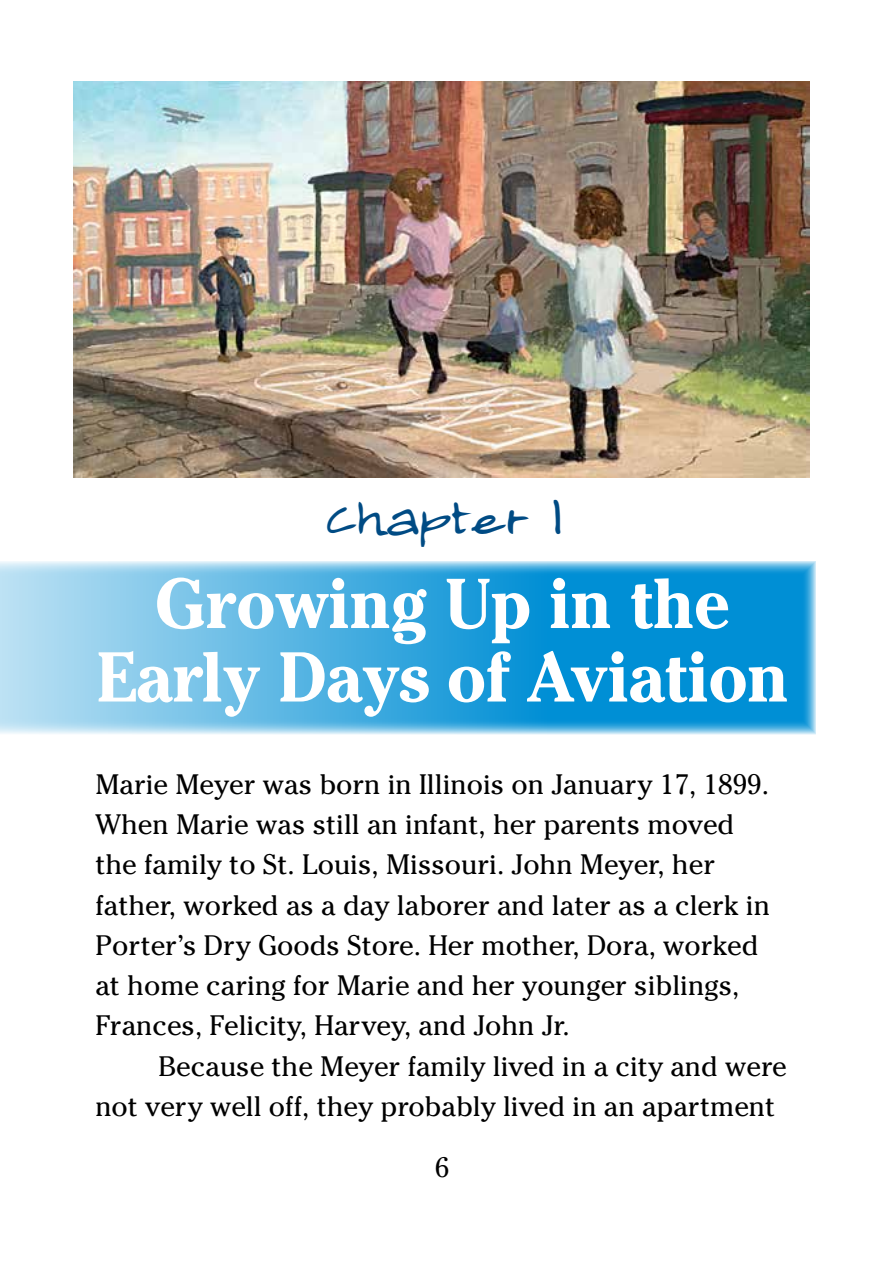
<style>
.page{position:relative;width:884px;height:1262px;background:#fff}
.page>*{position:absolute;margin:0;border:0;box-sizing:border-box;transform-origin:0 0}
.ct{font:700 70px/73.5px "Cheltenham";color:#fff;text-align:center;scale:.95 1}
.cn{font:42px "Laurendra";color:#004b84}
.pf{font:28px/40.2px "Cheltenham";color:#000}
</style>
<div class="page">
<svg style="left:1px;top:561px;width:815px;height:173px;background:#4aafe0"></svg>
<img style="left:73px;top:81px;width:736px;height:397px">
<p class="cn" style="left:323px;top:491px;width:240px">Chapter 1</p>
<p class="ct" style="left:97px;top:566px;width:730px">Growing Up in the<br>Early Days of Aviation</p>
<p class="pf" style="left:95px;top:764px;width:676px">Marie Meyer was born in Illinois on January 17, 1899.<br>When Marie was still an infant, her parents moved the family to St. Louis, Missouri. John Meyer, her father, worked as a day laborer and later as a clerk in Porter’s Dry Goods Store. Her mother, Dora, worked at home caring for Marie and her younger siblings, Frances, Felicity, Harvey, and John Jr.</p>
<p class="pf" style="left:95px;top:1046px;width:693px;text-indent:63px">Because the Meyer family lived in a city and were not very well off, they probably lived in an apartment</p>
<p class="pf" style="left:435px;top:1147px;width:16px">6</p>
</div>
